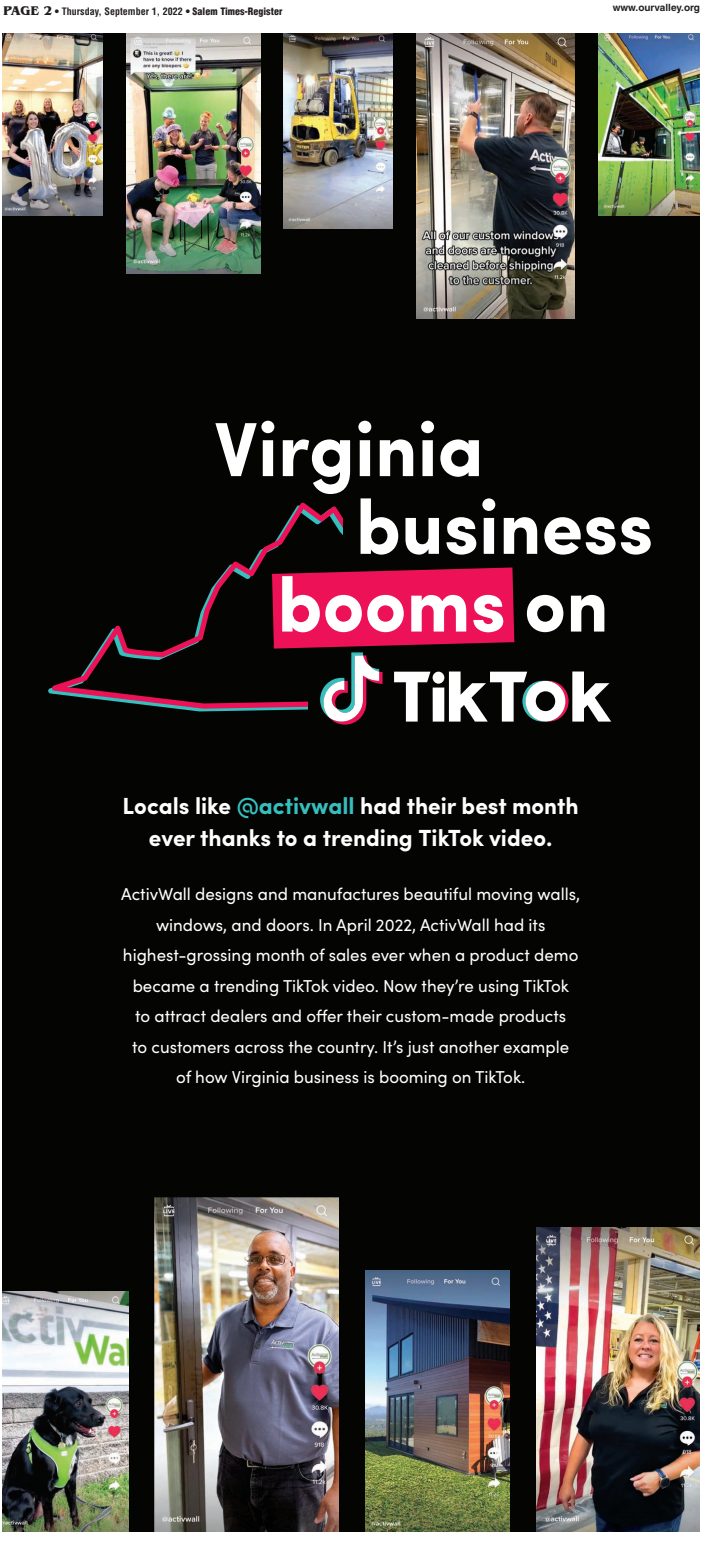
<style>
.page{position:relative;width:702px;height:1548px;background:#fff}
.page>*{position:absolute;margin:0;border:0;box-sizing:border-box;transform-origin:0 0}
.t1{font:700 76.9px "Sofia Pro";color:#fff}
.t2{font:700 23.4px/31.5px "Sofia Pro";color:#fff;text-align:center}
.t3{font:17.3px/30.5px "Sofia Pro";color:#fff;text-align:center}
.t4{font:700 condensed 10px "Helvetica LT Std";color:#231f20}
.t5{font:700 10px "Helvetica LT Std";color:#231f20}
.s1{font-family:"Gazette";font-stretch:normal;font-size:13px}
.s2{font-weight:900}
.s3{color:#36bfbf}
</style>
<div class="page">
<div style="left:2px;top:33px;width:698px;height:1499px;background:#040503"></div>
<img style="left:2px;top:33px;width:101px;height:182px">
<img style="left:2px;top:1291px;width:126px;height:241px">
<img style="left:155px;top:1198px;width:184px;height:334px">
<img style="left:366px;top:1271px;width:143px;height:261px">
<img style="left:536px;top:1227px;width:164px;height:305px">
<img style="left:126px;top:33px;width:134px;height:241px">
<img style="left:284px;top:33px;width:109px;height:195px">
<img style="left:416px;top:33px;width:159px;height:286px">
<img style="left:599px;top:33px;width:101px;height:182px">
<svg style="left:52px;top:503px;width:291px;height:206px"></svg>
<div style="left:308px;top:554px;width:261px;height:173px;background:#040503"></div>
<svg style="left:272px;top:568px;width:339px;height:157px"></svg>
<p class="t4" style="left:3px;top:7px;width:281px"><span class="s1">PAGE 2</span> • Thursday, September 1, 2022 • <span class="s2">Salem Times-Register</span></p>
<p class="t5" style="left:613px;top:4px;width:89px">www.ourvalley.org</p>
<p class="t1" style="left:214px;top:421px;width:271px">Virginia</p>
<p class="t1" style="left:356px;top:499px;width:299px">business</p>
<p class="t1" style="left:277px;top:577px;width:333px">booms on</p>
<p class="t2" style="left:123px;top:793px;width:458px">Locals like <span class="s3">@activwall</span> had their best month ever thanks to a trending TikTok video.</p>
<p class="t3" style="left:121px;top:881px;width:461px">ActivWall designs and manufactures beautiful moving walls, windows, and doors. In April 2022, ActivWall had its highest-grossing month of sales ever when a product demo became a trending TikTok video. Now they’re using TikTok<br>to attract dealers and offer their custom-made products<br>to customers across the country. It’s just another example<br>of how Virginia business is booming on TikTok.</p>
</div>
